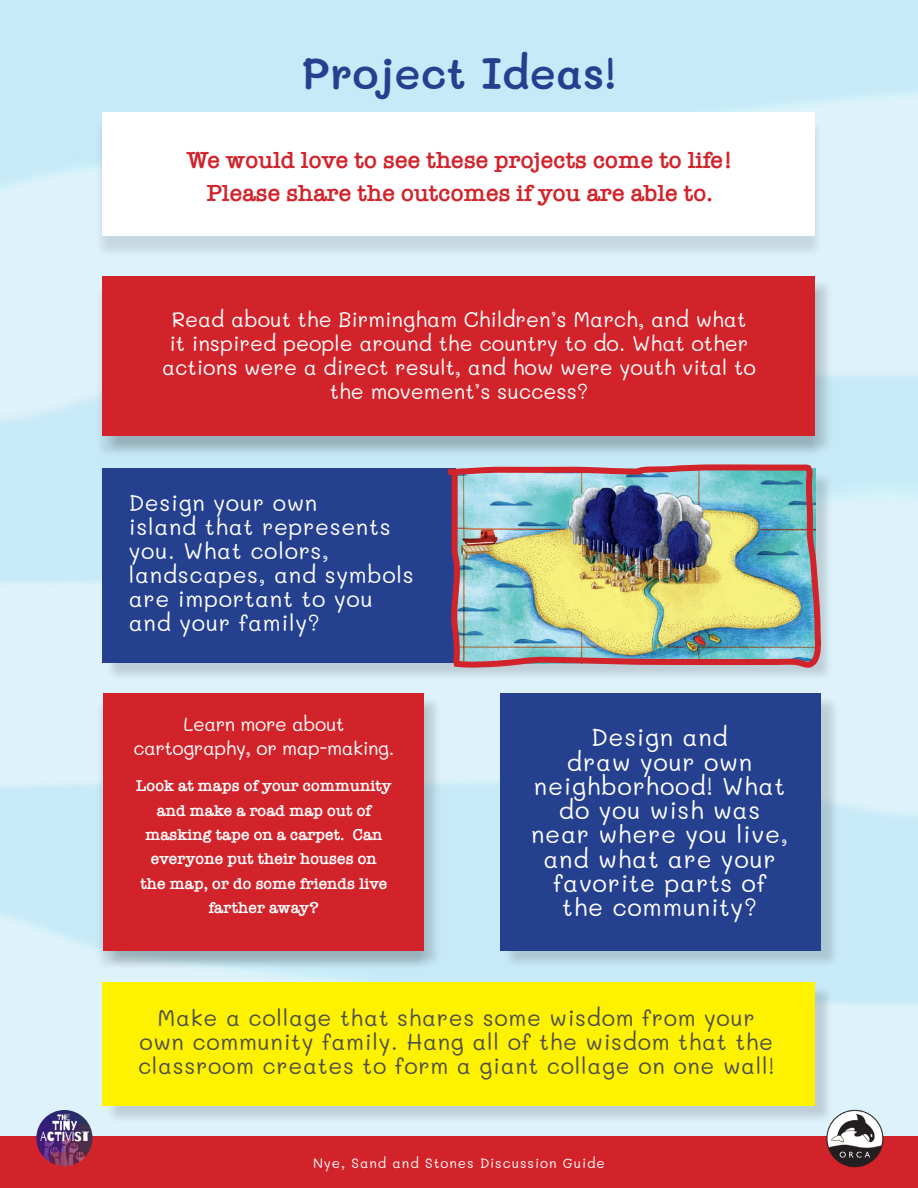
<style>
.page{position:relative;width:918px;height:1188px;background:#fff}
.page>*{position:absolute;margin:0;border:0;box-sizing:border-box;transform-origin:0 0}
.t1{font:600 43.5px "Mali";color:#25408f}
.t2{font:24.3px/24.3px "Mali";letter-spacing:.03em;color:#fff;text-align:center}
.t3{font:600 24px/33px "American Typewriter";color:#d2232a;text-align:center}
.t4{font:22.5px/24px "Mali";letter-spacing:.03em;color:#4d4d4f;text-align:center}
.t5{font:22.5px/24px "Mali";letter-spacing:.03em;color:#fff}
.t6{font:21px/24px "Mali";color:#fff;text-align:center}
.t7{font:18.9px/24.3px "Mali";letter-spacing:-.02em;color:#fff;text-align:center}
.t8{font:600 16.2px/24.3px "American Typewriter";color:#fff;text-align:center}
.t9{font:13.5px "Mali";letter-spacing:.07em;color:#fff}
</style>
<div class="page">
<img style="left:0;top:0;width:918px;height:1137px">
<div style="left:95px;top:119px;width:728px;height:139px;background:#000;opacity:.11"></div>
<div style="left:103px;top:112px;width:712px;height:123px;background:#fff"></div>
<div style="left:95px;top:283px;width:728px;height:176px;background:#000;opacity:.11"></div>
<div style="left:103px;top:276px;width:712px;height:160px;background:#d2232a"></div>
<div style="left:105px;top:471px;width:729px;height:211px;background:#000;opacity:.15"></div>
<div style="left:103px;top:469px;width:356px;height:194px;background:#25408f"></div>
<div style="left:105px;top:695px;width:337px;height:274px;background:#000;opacity:.15"></div>
<div style="left:96px;top:699px;width:335px;height:272px;background:#000;opacity:.11"></div>
<div style="left:103px;top:693px;width:320px;height:257px;background:#d2232a"></div>
<div style="left:503px;top:695px;width:337px;height:274px;background:#000;opacity:.15"></div>
<div style="left:105px;top:984px;width:729px;height:140px;background:#000;opacity:.15"></div>
<div style="left:103px;top:982px;width:712px;height:124px;background:#fff200"></div>
<svg style="left:442px;top:459px;width:386px;height:678px"></svg>
<div style="left:0;top:1137px;width:918px;height:51px;background:#d2232a"></div>
<img style="left:815px;top:1109px;width:80px;height:59px">
<img style="left:36px;top:1110px;width:57px;height:56px;border-radius:28px">
<h1 class="t1" style="left:302px;top:49px;width:316px">Project Ideas!</h1>
<p class="t3" style="left:187px;top:143px;width:548px">We would love to see these projects come to life!<br>Please share the outcomes if you are able to.</p>
<p class="t6" style="left:162px;top:307px;width:595px">Read about the Birmingham Children’s March, and what it inspired people around the country to do. What other actions were a direct result, and how were youth vital to the movement’s success?</p>
<p class="t5" style="left:129px;top:491px;width:286px">Design your own<br>island that represents you. What colors, landscapes, and symbols are important to you and your family?</p>
<p class="t7" style="left:133px;top:712px;width:263px">Learn more about cartography, or map-making.</p>
<p class="t8" style="left:136px;top:774px;width:257px">Look at maps of your community and make a road map out of masking tape on a carpet. Can everyone put their houses on<br>the map, or do some friends live farther away?</p>
<p class="t2" style="left:531px;top:726px;width:258px">Design and<br>draw your own neighborhood! What do you wish was near where you live, and what are your favorite parts of the community?</p>
<p class="t4" style="left:138px;top:1006px;width:638px">Make a collage that shares some wisdom from your own community family. Hang all of the wisdom that the classroom creates to form a giant collage on one wall!</p>
<p class="t9" style="left:313px;top:1156px;width:293px">Nye, Sand and Stones Discussion Guide</p>
</div>
